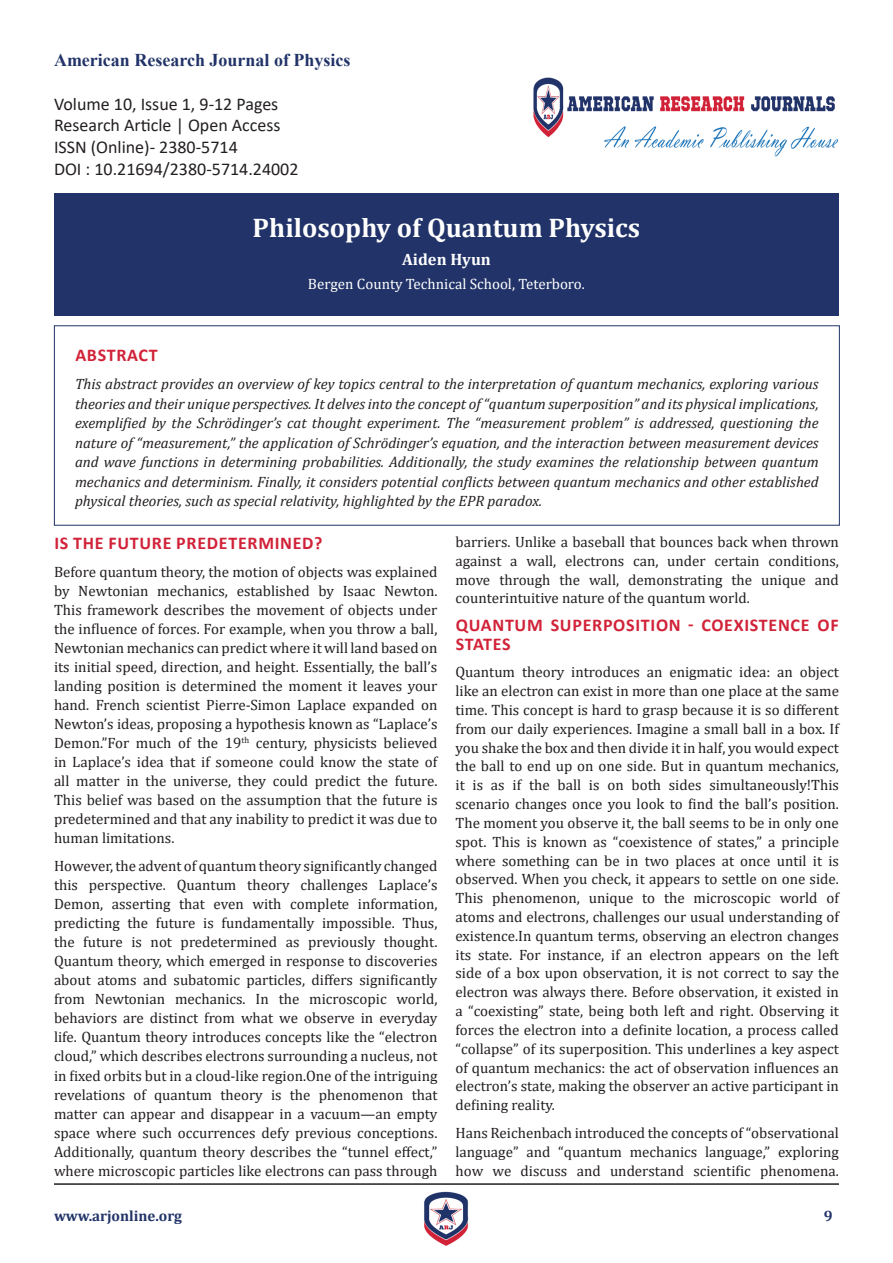
<style>
.page{position:relative;width:893px;height:1263px;background:#fff}
.page>*{position:absolute;margin:0;border:0;box-sizing:border-box;transform-origin:0 0}
.t1{font:700 27px "Cambria";color:#fff}
.t2{font:18px "Calibri";color:#231f20}
.t3{font:700 18px/18.8px "Calibri";letter-spacing:.04em;color:#d12238}
.t4{font:700 18px "Times New Roman";color:#213368}
.t5{font:700 16.5px "Cambria";color:#fff}
.Normal__Web{font:15px/19px "Cambria";color:#231f20;text-align:justify}
.t6{font:italic 15px/19.5px "Cambria";color:#231f20;text-align:justify}
.t7{font:15px "Cambria";color:#fff}
.t8{font:700 15px "Cambria";color:#213368}
</style>
<div class="page">
<img style="left:424px;top:1191px;width:45px;height:55px">
<hr style="left:54px;top:1183px;width:785px;height:2px;background:#231f20">
<div style="left:54px;top:193px;width:785px;height:122px;background:#213368"></div>
<img style="left:533px;top:77px;width:306px;height:80px">
<p class="t4" style="left:54px;top:47px;width:298px">American Research Journal of Physics</p>
<p class="t2" style="left:54px;top:91px;width:226px">Volume 10, Issue 1, 9-12 Pages</p>
<p class="t2" style="left:54px;top:113px;width:228px">Research Article | Open Access</p>
<p class="t2" style="left:54px;top:134px;width:185px">ISSN (Online)- 2380-5714</p>
<p class="t2" style="left:54px;top:156px;width:246px">DOI : 10.21694/2380-5714.24002</p>
<p class="t1" style="left:253px;top:209px;width:389px">Philosophy of Quantum Physics</p>
<p class="t5" style="left:402px;top:248px;width:90px">Aiden Hyun</p>
<p class="t7" style="left:308px;top:275px;width:278px">Bergen County Technical School, Teterboro.</p>
<p class="t3" style="left:75px;top:345px;width:84px">ABSTRACT</p>
<p class="t6" style="left:75px;top:374px;width:745px">This abstract provides an overview of key topics central to the interpretation of quantum mechanics, exploring various theories and their unique perspectives. It delves into the concept of “quantum superposition” and its physical implications, exemplified by the Schrödinger’s cat thought experiment. The “measurement problem” is addressed, questioning the nature of “measurement,” the application of Schrödinger’s equation, and the interaction between measurement devices and wave functions in determining probabilities. Additionally, the study examines the relationship between quantum mechanics and determinism. Finally, it considers potential conflicts between quantum mechanics and other established physical theories, such as special relativity, highlighted by the EPR paradox.</p>
<p class="t3" style="left:54px;top:533px;width:269px">IS THE FUTURE PREDETERMINED?</p>
<p class="Normal__Web" style="left:54px;top:562px;width:385px">Before quantum theory, the motion of objects was explained by Newtonian mechanics, established by Isaac Newton.<br>This framework describes the movement of objects under the influence of forces. For example, when you throw a ball, Newtonian mechanics can predict where it will land based on its initial speed, direction, and height. Essentially, the ball’s landing position is determined the moment it leaves your hand. French scientist Pierre-Simon Laplace expanded on Newton’s ideas, proposing a hypothesis known as “Laplace’s Demon.”For much of the 19<sup>th</sup> century, physicists believed in Laplace’s idea that if someone could know the state of all matter in the universe, they could predict the future.<br>This belief was based on the assumption that the future is predetermined and that any inability to predict it was due to human limitations.</p>
<p class="Normal__Web" style="left:54px;top:856px;width:385px">However, the advent of quantum theory significantly changed this perspective. Quantum theory challenges Laplace’s Demon, asserting that even with complete information, predicting the future is fundamentally impossible. Thus, the future is not predetermined as previously thought.<br>Quantum theory, which emerged in response to discoveries about atoms and subatomic particles, differs significantly from Newtonian mechanics. In the microscopic world, behaviors are distinct from what we observe in everyday life. Quantum theory introduces concepts like the “electron cloud,” which describes electrons surrounding a nucleus, not in fixed orbits but in a cloud-like region.One of the intriguing revelations of quantum theory is the phenomenon that matter can appear and disappear in a vacuum—an empty space where such occurrences defy previous conceptions.<br>Additionally, quantum theory describes the “tunnel effect,” where microscopic particles like electrons can pass through</p>
<p class="Normal__Web" style="left:455px;top:532px;width:385px">barriers. Unlike a baseball that bounces back when thrown against a wall, electrons can, under certain conditions, move through the wall, demonstrating the unique and counterintuitive nature of the quantum world.</p>
<p class="t3" style="left:456px;top:615px;width:384px">QUANTUM SUPERPOSITION - COEXISTENCE OF<br>STATES</p>
<p class="Normal__Web" style="left:455px;top:663px;width:385px">Quantum theory introduces an enigmatic idea: an object like an electron can exist in more than one place at the same time. This concept is hard to grasp because it is so different from our daily experiences. Imagine a small ball in a box. If you shake the box and then divide it in half, you would expect the ball to end up on one side. But in quantum mechanics, it is as if the ball is on both sides simultaneously!This scenario changes once you look to find the ball’s position.<br>The moment you observe it, the ball seems to be in only one spot. This is known as “coexistence of states,” a principle where something can be in two places at once until it is observed. When you check, it appears to settle on one side.<br>This phenomenon, unique to the microscopic world of atoms and electrons, challenges our usual understanding of existence.In quantum terms, observing an electron changes its state. For instance, if an electron appears on the left side of a box upon observation, it is not correct to say the electron was always there. Before observation, it existed in a “coexisting” state, being both left and right. Observing it forces the electron into a definite location, a process called “collapse” of its superposition. This underlines a key aspect of quantum mechanics: the act of observation influences an electron’s state, making the observer an active participant in defining reality.</p>
<p class="Normal__Web" style="left:455px;top:1123px;width:385px">Hans Reichenbach introduced the concepts of “observational language” and “quantum mechanics language,” exploring how we discuss and understand scientific phenomena.</p>
<p class="t8" style="left:54px;top:1205px;width:130px">www.arjonline.org</p>
<p class="t8" style="left:824px;top:1205px;width:10px">9</p>
</div>
